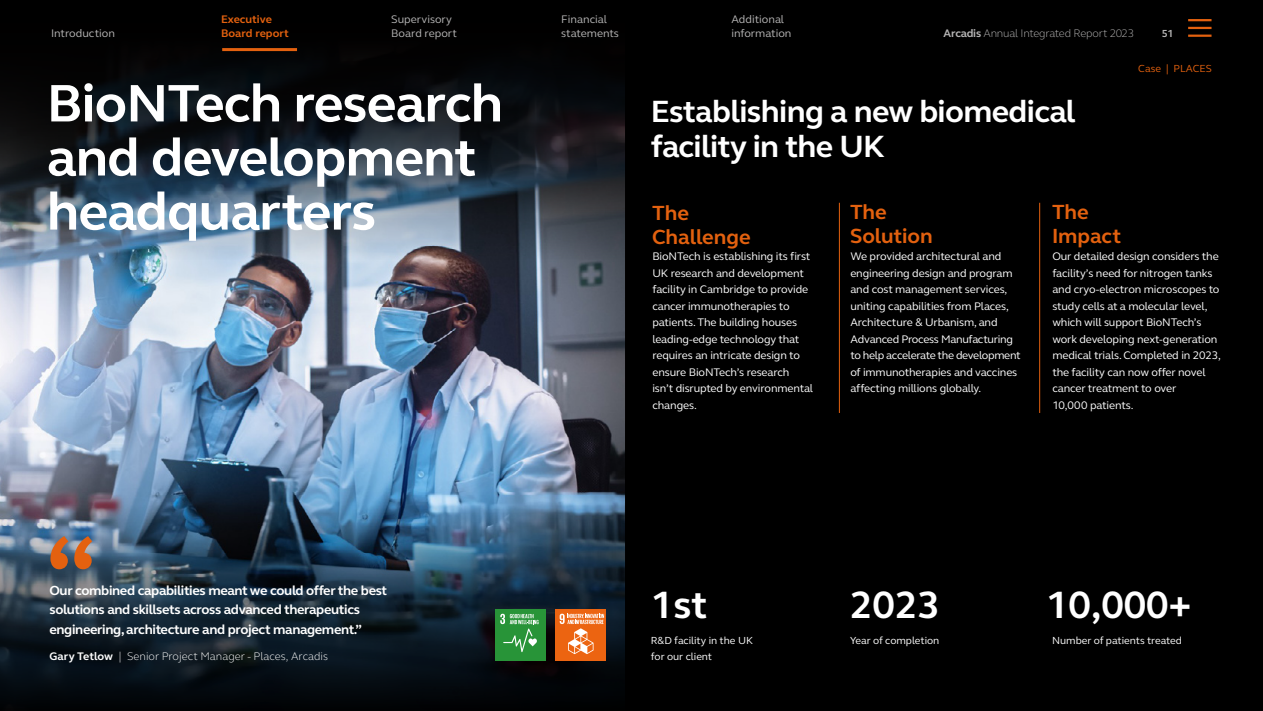
<style>
.page{position:relative;width:1263px;height:711px;background:#fff}
.page>*{position:absolute;margin:0;border:0;box-sizing:border-box;transform-origin:0 0}
.t1{font:700 54px/54px "FS Elliot Pro";letter-spacing:-.015em;color:#fff}
.t2{font:700 39px "FS Elliot Pro";color:#fff}
.t3{font:700 31.5px/34.5px "FS Elliot Pro";letter-spacing:-.02em;color:#fff}
.t4{font:700 21px/24px "FS Elliot Pro";letter-spacing:-.005em;color:#e3610f}
.t5{font:700 13.5px/19.5px "FS Elliot Pro";letter-spacing:-.025em;color:#fff}
.t6{font:11.25px/16.5px "FS Elliot Pro";letter-spacing:-.01em;color:#fff}
.t7{font:11.25px/13.5px "FS Elliot Pro";color:#b6b5b5}
.t8{font:300 11.25px "FS Elliot Pro";color:#fff}
.t9{font:300 11.25px "FS Elliot Pro";letter-spacing:-.015em;color:#b6b5b5}
.t10{font:700 11.25px/13.5px "FS Elliot Pro";color:#e3610f}
.t11{font:10.5px/16.5px "FS Elliot Pro";color:#fff}
.t12{font:10.5px "FS Elliot Pro";color:#e3610f}
.t13{font:700 10.5px "FS Elliot Pro";color:#b6b5b5}
.s1{font-weight:700}
</style>
<div class="page">
<img style="left:0;top:259px;width:625px;height:246px">
<img style="left:0;top:505px;width:625px;height:205px">
<svg style="left:0;top:0;width:625px;height:259px;background:#222a33"></svg>
<div style="left:625px;top:0;width:638px;height:710px;background:#000"></div>
<svg style="left:50px;top:535px;width:42px;height:34px"></svg>
<hr style="left:839px;top:203px;width:1px;height:209px;background:#e4610f">
<hr style="left:1039px;top:203px;width:1px;height:209px;background:#e4610f">
<div style="left:555px;top:608px;width:51px;height:51px;background:#ec6411"></div>
<svg style="left:560px;top:613px;width:44px;height:40px"></svg>
<div style="left:495px;top:608px;width:50px;height:51px;background:#289438"></div>
<svg style="left:500px;top:613px;width:38px;height:38px"></svg>
<hr style="left:1188px;top:35px;width:23px;height:2px;background:#e3610f">
<hr style="left:1188px;top:27px;width:23px;height:2px;background:#e3610f">
<hr style="left:1188px;top:19px;width:23px;height:2px;background:#e3610f">
<hr style="left:222px;top:48px;width:75px;height:3px;background:#e3610f">
<p class="t10" style="left:221px;top:12px;width:69px">Executive<br>Board report</p>
<p class="t7" style="left:731px;top:12px;width:62px">Additional information</p>
<p class="t7" style="left:561px;top:12px;width:59px">Financial statements</p>
<p class="t7" style="left:391px;top:12px;width:62px">Supervisory</p>
<p class="t7" style="left:51px;top:26px;width:65px">Introduction</p>
<p class="t7" style="left:391px;top:26px;width:67px">Board report</p>
<p class="t9" style="left:944px;top:25px;width:192px"><span class="s1">Arcadis</span> Annual Integrated Report 2023</p>
<p class="t13" style="left:1162px;top:26px;width:13px">51</p>
<h1 class="t1" style="left:47px;top:75px;width:458px">BioNTech research and development headquarters</h1>
<p class="t5" style="left:49px;top:580px;width:339px">Our combined capabilities meant we could offer the best solutions and skillsets across advanced therapeutics engineering, architecture and project management.”</p>
<p class="t8" style="left:49px;top:648px;width:280px"><span class="s1">Gary Tetlow</span> | Senior Project Manager - Places, Arcadis</p>
<h3 class="t3" style="left:651px;top:93px;width:426px">Establishing a new biomedical facility in the UK</h3>
<p class="t12" style="left:1138px;top:61px;width:75px">Case | PLACES</p>
<p class="t12" style="left:1122px;top:61px;width:91px">People and culture</p>
<h3 class="t4" style="left:652px;top:200px;width:100px">The<br>Challenge</h3>
<h3 class="t4" style="left:850px;top:200px;width:84px">The<br>Solution</h3>
<h3 class="t4" style="left:1052px;top:199px;width:71px">The<br>Impact</h3>
<p class="t6" style="left:652px;top:247px;width:162px">BioNTech is establishing its first<br>UK research and development facility in Cambridge to provide cancer immunotherapies to patients. The building houses leading-edge technology that requires an intricate design to ensure BioNTech’s research isn’t disrupted by environmental changes.</p>
<p class="t6" style="left:850px;top:248px;width:172px">We provided architectural and engineering design and program and cost management services, uniting capabilities from Places,<br>Architecture &amp; Urbanism, and<br>Advanced Process Manufacturing to help accelerate the development of immunotherapies and vaccines affecting millions globally.</p>
<p class="t6" style="left:1052px;top:248px;width:170px">Our detailed design considers the facility’s need for nitrogen tanks and cryo-electron microscopes to study cells at a molecular level, which will support BioNTech’s work developing next-generation medical trials. Completed in 2023, the facility can now offer novel cancer treatment to over<br>10,000 patients.</p>
<h2 class="t2" style="left:651px;top:578px;width:58px">1st</h2>
<h2 class="t2" style="left:1046px;top:578px;width:147px">10,000+</h2>
<p class="t11" style="left:651px;top:631px;width:104px">R&amp;D facility in the UK for our client</p>
<p class="t11" style="left:850px;top:631px;width:91px">Year of completion</p>
<p class="t11" style="left:1052px;top:631px;width:131px">Number of patients treated</p>
<h2 class="t2" style="left:850px;top:578px;width:91px">2023</h2>
</div>
